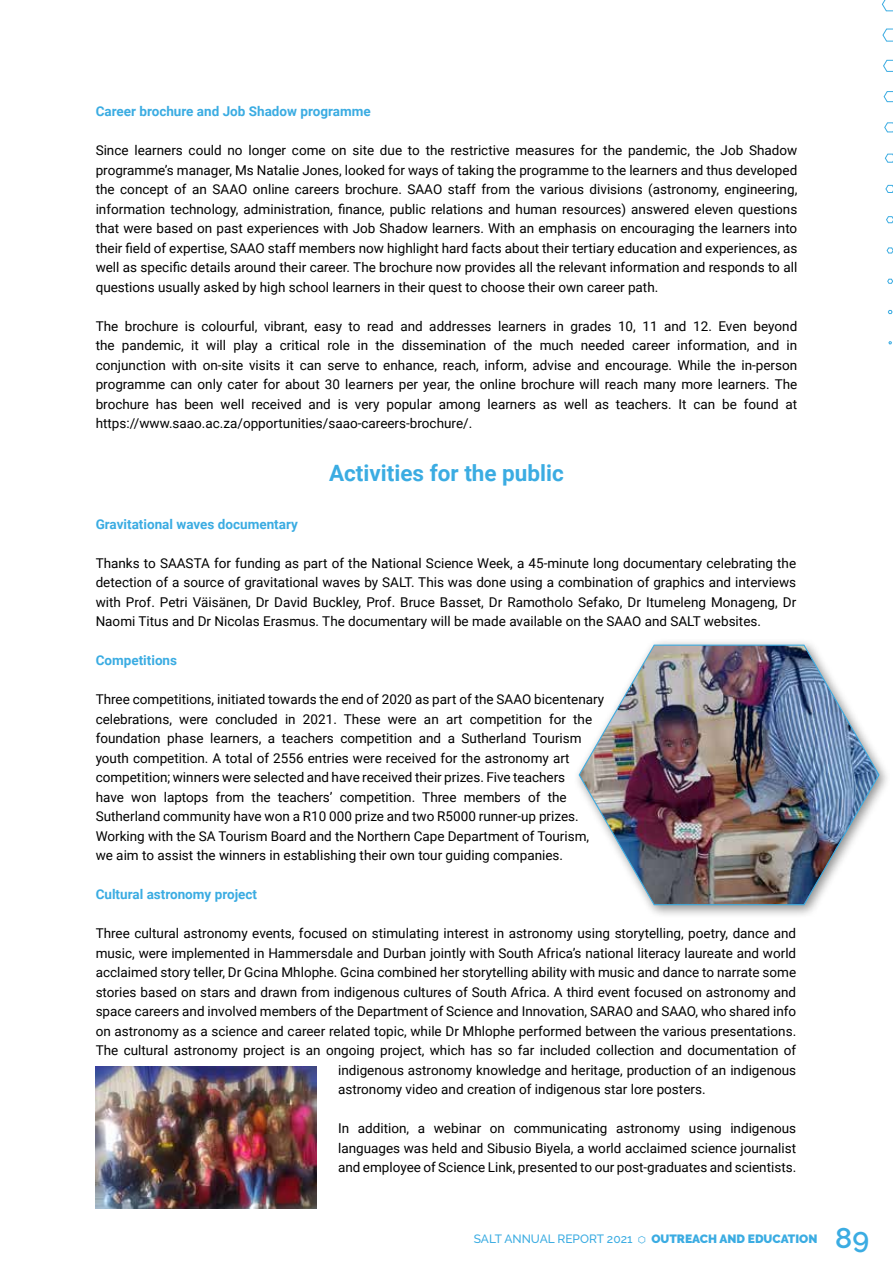
<style>
.page{position:relative;width:893px;height:1263px;background:#fff}
.page>*{position:absolute;margin:0;border:0;box-sizing:border-box;transform-origin:0 0}
.t1{font:600 28.5px "Raleway";color:#3bace2}
.t2{font:700 22.5px "Roboto";color:#3bace2}
.t3{font:13.5px/19.5px "Roboto";color:#000;text-align:justify}
.t4{font:700 13.5px "Roboto";color:#3bace2}
.t5{font:500 12px "Raleway";color:#3bace2}
.s1{font-family:"STIX General";font-weight:400;font-size:9px}
.s2{font-weight:900}
</style>
<div class="page">
<svg style="left:881px;top:0;width:12px;height:345px"></svg>
<div style="left:573px;top:638px;width:319px;height:281px;background:#000;opacity:.45"></div>
<img style="left:578px;top:644px;width:302px;height:262px">
<img style="left:96px;top:1067px;width:221px;height:142px">
<p class="t4" style="left:96px;top:102px;width:277px">Career brochure and Job Shadow programme</p>
<p class="t3" style="left:96px;top:140px;width:703px">Since learners could no longer come on site due to the restrictive measures for the pandemic, the Job Shadow programme’s manager, Ms Natalie Jones, looked for ways of taking the programme to the learners and thus developed the concept of an SAAO online careers brochure. SAAO staff from the various divisions (astronomy, engineering, information technology, administration, finance, public relations and human resources) answered eleven questions that were based on past experiences with Job Shadow learners. With an emphasis on encouraging the learners into their field of expertise, SAAO staff members now highlight hard facts about their tertiary education and experiences, as well as specific details around their career. The brochure now provides all the relevant information and responds to all questions usually asked by high school learners in their quest to choose their own career path.</p>
<p class="t3" style="left:96px;top:316px;width:703px">The brochure is colourful, vibrant, easy to read and addresses learners in grades 10, 11 and 12. Even beyond the pandemic, it will play a critical role in the dissemination of the much needed career information, and in conjunction with on-site visits it can serve to enhance, reach, inform, advise and encourage. While the in-person programme can only cater for about 30 learners per year, the online brochure will reach many more learners. The brochure has been well received and is very popular among learners as well as teachers. It can be found at https://www.saao.ac.za/opportunities/saao-careers-brochure/.</p>
<h2 class="t2" style="left:329px;top:458px;width:236px">Activities for the public</h2>
<p class="t4" style="left:96px;top:515px;width:204px">Gravitational waves documentary</p>
<p class="t3" style="left:96px;top:553px;width:702px">Thanks to SAASTA for funding as part of the National Science Week, a 45-minute long documentary celebrating the detection of a source of gravitational waves by SALT. This was done using a combination of graphics and interviews with Prof. Petri Väisänen, Dr David Buckley, Prof. Bruce Basset, Dr Ramotholo Sefako, Dr Itumeleng Monageng, Dr Naomi Titus and Dr Nicolas Erasmus. The documentary will be made available on the SAAO and SALT websites.</p>
<p class="t4" style="left:96px;top:651px;width:83px">Competitions</p>
<p class="t3" style="left:96px;top:689px;width:510px;text-align:left">Three competitions, initiated towards the end of 2020 as part of the SAAO bicentenary celebrations, were concluded in 2021. These were an art competition for the foundation phase learners, a teachers competition and a Sutherland Tourism youth competition. A total of 2556 entries were received for the astronomy art competition; winners were selected and have received their prizes. Five teachers<br>have won laptops from the teachers’ competition. Three members of the Sutherland community have won a R10 000 prize and two R5000 runner-up prizes.<br>Working with the SA Tourism Board and the Northern Cape Department of Tourism, we aim to assist the winners in establishing their own tour guiding companies.</p>
<p class="t4" style="left:96px;top:885px;width:163px">Cultural astronomy project</p>
<p class="t3" style="left:96px;top:923px;width:702px">Three cultural astronomy events, focused on stimulating interest in astronomy using storytelling, poetry, dance and</p>
<p class="t3" style="left:96px;top:943px;width:702px">music, were implemented in Hammersdale and Durban jointly with South Africa’s national literacy laureate and world</p>
<p class="t3" style="left:96px;top:962px;width:702px">acclaimed story teller, Dr Gcina Mhlophe. Gcina combined her storytelling ability with music and dance to narrate some</p>
<p class="t3" style="left:96px;top:982px;width:702px">stories based on stars and drawn from indigenous cultures of South Africa. A third event focused on astronomy and</p>
<p class="t3" style="left:96px;top:1001px;width:702px">space careers and involved members of the Department of Science and Innovation, SARAO and SAAO, who shared info</p>
<p class="t3" style="left:96px;top:1021px;width:702px">on astronomy as a science and career related topic, while Dr Mhlophe performed between the various presentations.</p>
<p class="t3" style="left:96px;top:1040px;width:702px">The cultural astronomy project is an ongoing project, which has so far included collection and documentation of</p>
<p class="t3" style="left:338px;top:1060px;width:460px">indigenous astronomy knowledge and heritage, production of an indigenous</p>
<p class="t3" style="left:338px;top:1079px;width:369px">astronomy video and creation of indigenous star lore posters.</p>
<p class="t3" style="left:338px;top:1118px;width:460px">In addition, a webinar on communicating astronomy using indigenous languages was held and Sibusio Biyela, a world acclaimed science journalist and employee of Science Link, presented to our post-graduates and scientists.</p>
<p class="t5" style="left:474px;top:1232px;width:345px">SALT ANNUAL REPORT 2021 <span class="s1">⬡</span> <span class="s2">OUTREACH AND EDUCATION</span></p>
<h1 class="t1" style="left:835px;top:1221px;width:35px">89</h1>
</div>
